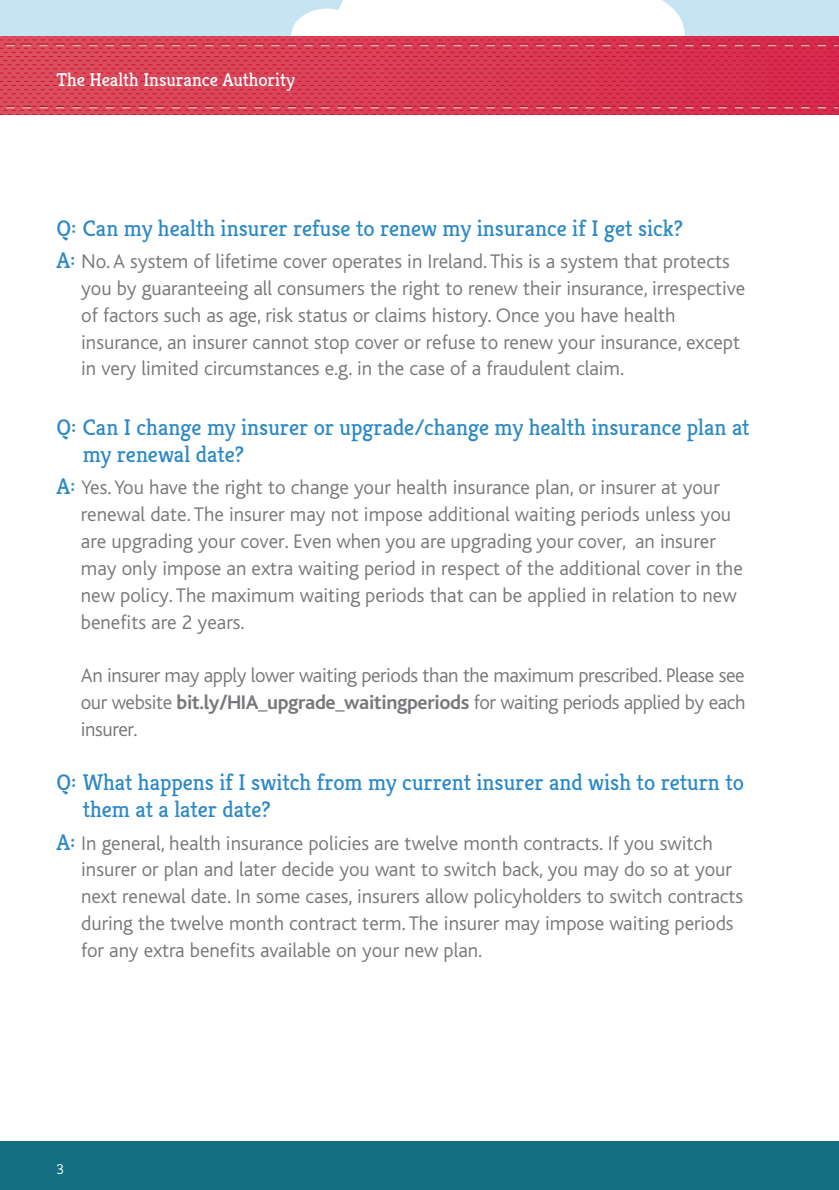
<style>
.page{position:relative;width:839px;height:1190px;background:#fff}
.page>*{position:absolute;margin:0;border:0;box-sizing:border-box;transform-origin:0 0}
.t1{font:22.6px/26.8px "Kreon";color:#2c89c6}
.t2{font:300 20.6px/26.8px "Bliss";color:#76787b}
.t3{font:18.6px "Kreon";color:#fff}
.t4{font:300 14.4px "Kreon";color:#fff}
.s1{font-family:"Kreon";font-weight:400;font-size:22.6px;color:#2c89c6}
.s2{font-weight:700}
</style>
<div class="page">
<div style="left:0;top:1140px;width:839px;height:50px;background:#146e82"></div>
<svg style="left:0;top:56px;width:838px;height:59px;background:#d73952"></svg>
<hr style="left:838px;top:37px;width:1px;height:78px;background:#bfbfbf">
<svg style="left:0;top:106px;width:839px;height:2px;background:#d04c5e"></svg>
<svg style="left:0;top:0;width:839px;height:56px"></svg>
<p class="t3" style="left:56px;top:68px;width:240px">The Health Insurance Authority</p>
<p class="t1" style="left:56px;top:215px;width:628px">Q: Can my health insurer refuse to renew my insurance if I get sick?</p>
<p class="t2" style="left:81px;top:248px;width:666px;text-indent:-25px"><span class="s1">A:</span> No. A system of lifetime cover operates in Ireland. This is a system that protects you by guaranteeing all consumers the right to renew their insurance, irrespective of factors such as age, risk status or claims history. Once you have health insurance, an insurer cannot stop cover or refuse to renew your insurance, except in very limited circumstances e.g. in the case of a fraudulent claim.</p>
<p class="t1" style="left:83px;top:414px;width:668px;text-indent:-26px">Q: Can I change my insurer or upgrade/change my health insurance plan at my renewal date?</p>
<p class="t2" style="left:81px;top:474px;width:663px;text-indent:-24px"><span class="s1">A:</span> Yes. You have the right to change your health insurance plan, or insurer at your renewal date. The insurer may not impose additional waiting periods unless you are upgrading your cover. Even when you are upgrading your cover, an insurer may only impose an extra waiting period in respect of the additional cover in the new policy. The maximum waiting periods that can be applied in relation to new benefits are 2 years.</p>
<p class="t2" style="left:81px;top:662px;width:666px;text-align:justify">An insurer may apply lower waiting periods than the maximum prescribed. Please see our website <span class="s2">bit.ly/HIA_upgrade_waitingperiods</span> for waiting periods applied by each insurer.</p>
<p class="t1" style="left:83px;top:769px;width:662px;text-indent:-26px">Q: What happens if I switch from my current insurer and wish to return to them at a later date?</p>
<p class="t2" style="left:81px;top:829px;width:663px;text-indent:-25px"><span class="s1">A:</span> In general, health insurance policies are twelve month contracts. If you switch insurer or plan and later decide you want to switch back, you may do so at your next renewal date. In some cases, insurers allow policyholders to switch contracts during the twelve month contract term. The insurer may impose waiting periods for any extra benefits available on your new plan.</p>
<p class="t4" style="left:56px;top:1161px;width:9px">3</p>
</div>
